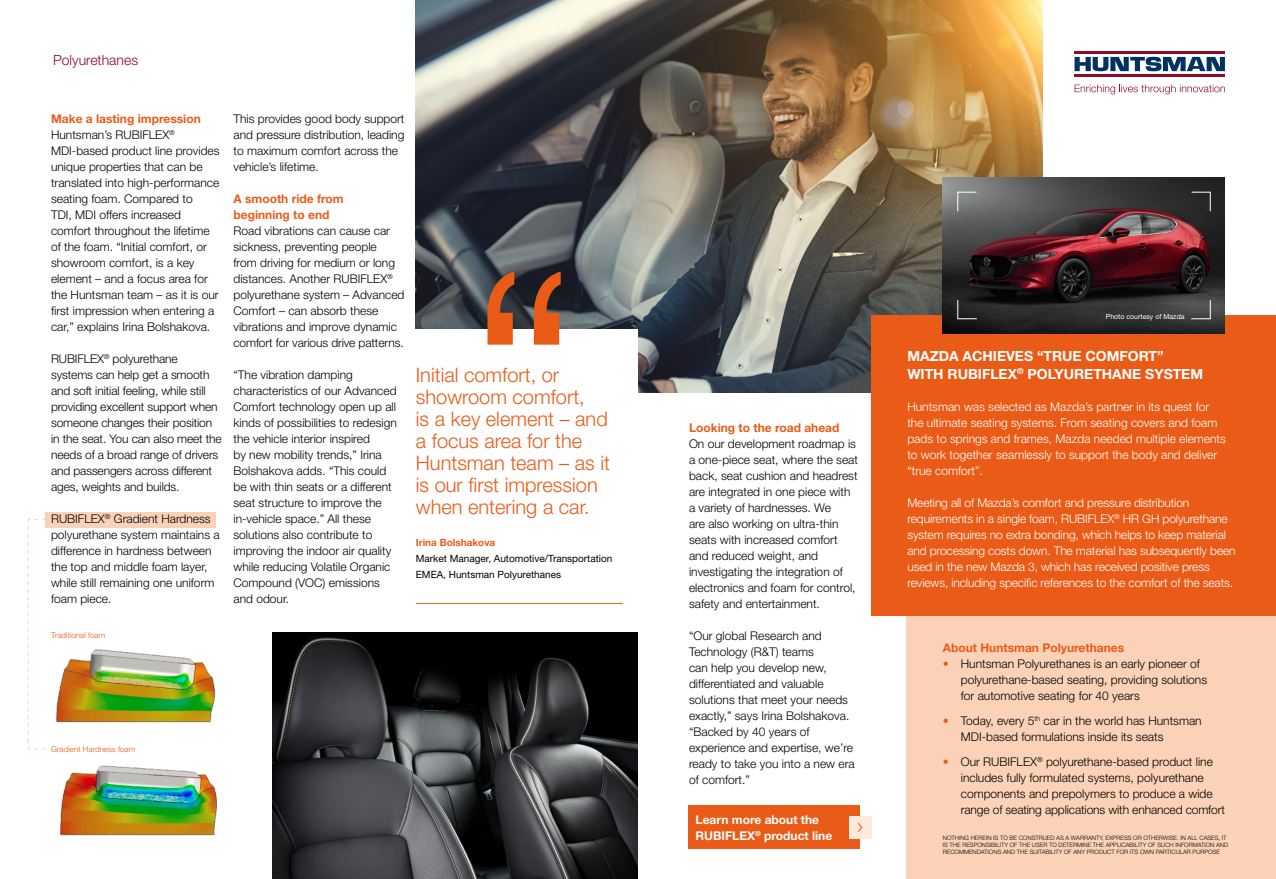
<style>
.page{position:relative;width:1276px;height:879px;background:#fff}
.page>*{position:absolute;margin:0;border:0;box-sizing:border-box;transform-origin:0 0}
.t1{font:300 20px/22px "Helvetica Neue LT Std";color:#ea5b18}
.t2{font:700 14px/18px "Helvetica Neue LT Std";color:#fff}
.t3{font:300 14px "Helvetica Neue LT Std";color:#910b26}
.t4{font:300 12px/16px "Helvetica Neue LT Std";color:#000}
.t5{font:300 12px/16px "Helvetica Neue LT Std";letter-spacing:-.01em;color:#fff}
.t6{font:700 12px/16px "Helvetica Neue LT Std";color:#ea5b18}
.t7{font:700 12px/16px "Helvetica Neue LT Std";color:#fff}
.t8{font:10px/16px "Helvetica Neue LT Std";color:#000}
.t9{font:700 10px "Helvetica Neue LT Std";color:#ea5b18}
.t10{font:300 8px "Helvetica Neue LT Std";color:#ea5b18}
.t11{font:7px "Helvetica Neue LT Std";color:#fff}
.t12{font:300 6px/7px "Helvetica Neue LT Std";color:#000}
.s1{font-weight:700;color:#ea5b18}
.s2{color:#ea5b18}
</style>
<div class="page">
<div style="left:907px;top:616px;width:369px;height:263px;background:#fbd2b7"></div>
<img style="left:415px;top:0;width:627px;height:392px">
<img style="left:272px;top:633px;width:366px;height:246px">
<div style="left:410px;top:329px;width:228px;height:172px;background:#fff"></div>
<svg style="left:1074px;top:57px;width:151px;height:14px"></svg>
<hr style="left:1074px;top:51px;width:151px;height:3px;background:#910b26">
<hr style="left:1074px;top:74px;width:151px;height:3px;background:#910b26">
<svg style="left:1074px;top:85px;width:151px;height:9px"></svg>
<div style="left:871px;top:315px;width:405px;height:301px;background:#ea5b18"></div>
<img style="left:943px;top:178px;width:282px;height:155px">
<hr style="left:416px;top:603px;width:207px;height:1px;background:#ea5b18">
<svg style="left:487px;top:271px;width:74px;height:74px;background:#955235"></svg>
<img style="left:60px;top:765px;width:157px;height:71px">
<img style="left:56px;top:649px;width:160px;height:74px">
<div style="left:688px;top:805px;width:172px;height:44px;background:#ea5b18"></div>
<div style="left:849px;top:816px;width:22px;height:22px;background:#fdeadd"></div>
<svg style="left:857px;top:822px;width:6px;height:10px"></svg>
<div style="left:45px;top:512px;width:170px;height:15px;background:#fbd2b7"></div>
<svg style="left:27px;top:519px;width:19px;height:231px"></svg>
<svg style="left:956px;top:191px;width:21px;height:21px"></svg>
<svg style="left:1190px;top:191px;width:21px;height:21px"></svg>
<svg style="left:956px;top:299px;width:22px;height:21px"></svg>
<svg style="left:1190px;top:299px;width:21px;height:21px"></svg>
<p class="t3" style="left:53px;top:52px;width:87px">Polyurethanes</p>
<p class="t4" style="left:51px;top:110px;width:170px"><span class="s1">Make a lasting impression<br></span>Huntsman’s RUBIFLEX<sup>®<br></sup>MDI-based product line provides unique properties that can be translated into high-performance seating foam. Compared to<br>TDI, MDI offers increased comfort throughout the lifetime of the foam. “Initial comfort, or showroom comfort, is a key element – and a focus area for the Huntsman team – as it is our first impression when entering a car,” explains Irina Bolshakova.</p>
<p class="t4" style="left:51px;top:350px;width:172px">RUBIFLEX<sup>®</sup> polyurethane systems can help get a smooth and soft initial feeling, while still providing excellent support when someone changes their position in the seat. You can also meet the needs of a broad range of drivers and passengers across different ages, weights and builds.</p>
<p class="t4" style="left:51px;top:510px;width:170px">RUBIFLEX<sup>®</sup> Gradient Hardness polyurethane system maintains a difference in hardness between the top and middle foam layer, while still remaining one uniform foam piece.</p>
<p class="t10" style="left:51px;top:630px;width:56px">Traditional foam</p>
<p class="t4" style="left:233px;top:110px;width:173px">This provides good body support and pressure distribution, leading to maximum comfort across the vehicle’s lifetime.</p>
<p class="t6" style="left:233px;top:190px;width:112px">A smooth ride from beginning to end</p>
<p class="t4" style="left:233px;top:222px;width:173px">Road vibrations can cause car sickness, preventing people<br>from driving for medium or long distances. Another RUBIFLEX<sup>® </sup>polyurethane system – Advanced<br>Comfort – can absorb these vibrations and improve dynamic comfort for various drive patterns.</p>
<p class="t4" style="left:233px;top:366px;width:165px">“The vibration damping characteristics of our Advanced<br>Comfort technology open up all kinds of possibilities to redesign the vehicle interior inspired<br>by new mobility trends,” Irina<br>Bolshakova adds. “This could be with thin seats or a different seat structure to improve the in-vehicle space.” All these solutions also contribute to improving the indoor air quality while reducing Volatile Organic<br>Compound (VOC) emissions and odour.</p>
<h1 class="t1" style="left:416px;top:363px;width:196px">Initial comfort, or showroom comfort,<br>is a key element – and a focus area for the<br>Huntsman team – as it is our first impression when entering a car.</h1>
<p class="t9" style="left:416px;top:536px;width:81px">Irina Bolshakova</p>
<p class="t8" style="left:416px;top:550px;width:198px">Market Manager, Automotive/Transportation<br>EMEA, Huntsman Polyurethanes</p>
<p class="t10" style="left:51px;top:744px;width:86px">Gradient Hardness foam</p>
<p class="t6" style="left:689px;top:420px;width:152px">Looking to the road ahead</p>
<p class="t4" style="left:689px;top:436px;width:170px">On our development roadmap is a one-piece seat, where the seat back, seat cushion and headrest are integrated in one piece with a variety of hardnesses. We<br>are also working on ultra-thin seats with increased comfort and reduced weight, and investigating the integration of electronics and foam for control, safety and entertainment.</p>
<p class="t4" style="left:689px;top:628px;width:167px">“Our global Research and<br>Technology (R&amp;T) teams<br>can help you develop new, differentiated and valuable solutions that meet your needs exactly,” says Irina Bolshakova. “Backed by 40 years of experience and expertise, we’re ready to take you into a new era of comfort.”</p>
<p class="t7" style="left:695px;top:811px;width:138px">Learn more about the<br>RUBIFLEX<sup>®</sup> product line</p>
<p class="t11" style="left:1106px;top:313px;width:80px">Photo courtesy of Mazda</p>
<p class="t2" style="left:907px;top:346px;width:297px">MAZDA ACHIEVES “TRUE COMFORT”<br>WITH RUBIFLEX<sup>®</sup> POLYURETHANE SYSTEM</p>
<p class="t5" style="left:907px;top:398px;width:320px">Huntsman was selected as Mazda’s partner in its quest for the ultimate seating systems. From seating covers and foam pads to springs and frames, Mazda needed multiple elements to work together seamlessly to support the body and deliver “true comfort”.</p>
<p class="t5" style="left:907px;top:494px;width:330px">Meeting all of Mazda’s comfort and pressure distribution requirements in a single foam, RUBIFLEX<sup>®</sup> HR GH polyurethane system requires no extra bonding, which helps to keep material and processing costs down. The material has subsequently been used in the new Mazda 3, which has received positive press reviews, including specific references to the comfort of the seats.</p>
<p class="t6" style="left:943px;top:640px;width:183px">About Huntsman Polyurethanes</p>
<p class="t4" style="left:961px;top:656px;width:248px;text-indent:-18px"><span class="s2">•</span> Huntsman Polyurethanes is an early pioneer of polyurethane-based seating, providing solutions for automotive seating for 40 years</p>
<p class="t4" style="left:961px;top:713px;width:242px;text-indent:-18px"><span class="s2">•</span> Today, every 5<sup>th</sup> car in the world has Huntsman<br>MDI-based formulations inside its seats</p>
<p class="t4" style="left:961px;top:754px;width:266px;text-indent:-18px"><span class="s2">•</span> Our RUBIFLEX<sup>®</sup> polyurethane-based product line includes fully formulated systems, polyurethane components and prepolymers to produce a wide range of seating applications with enhanced comfort</p>
<p class="t12" style="left:943px;top:834px;width:287px">NOTHING HEREIN IS TO BE CONSTRUED AS A WARRANTY, EXPRESS OR OTHERWISE. IN ALL CASES, IT<br>IS THE RESPONSIBILITY OF THE USER TO DETERMINE THE APPLICABILITY OF SUCH INFORMATION AND<br>RECOMMENDATIONS AND THE SUITABILITY OF ANY PRODUCT FOR ITS OWN PARTICULAR PURPOSE</p>
</div>
